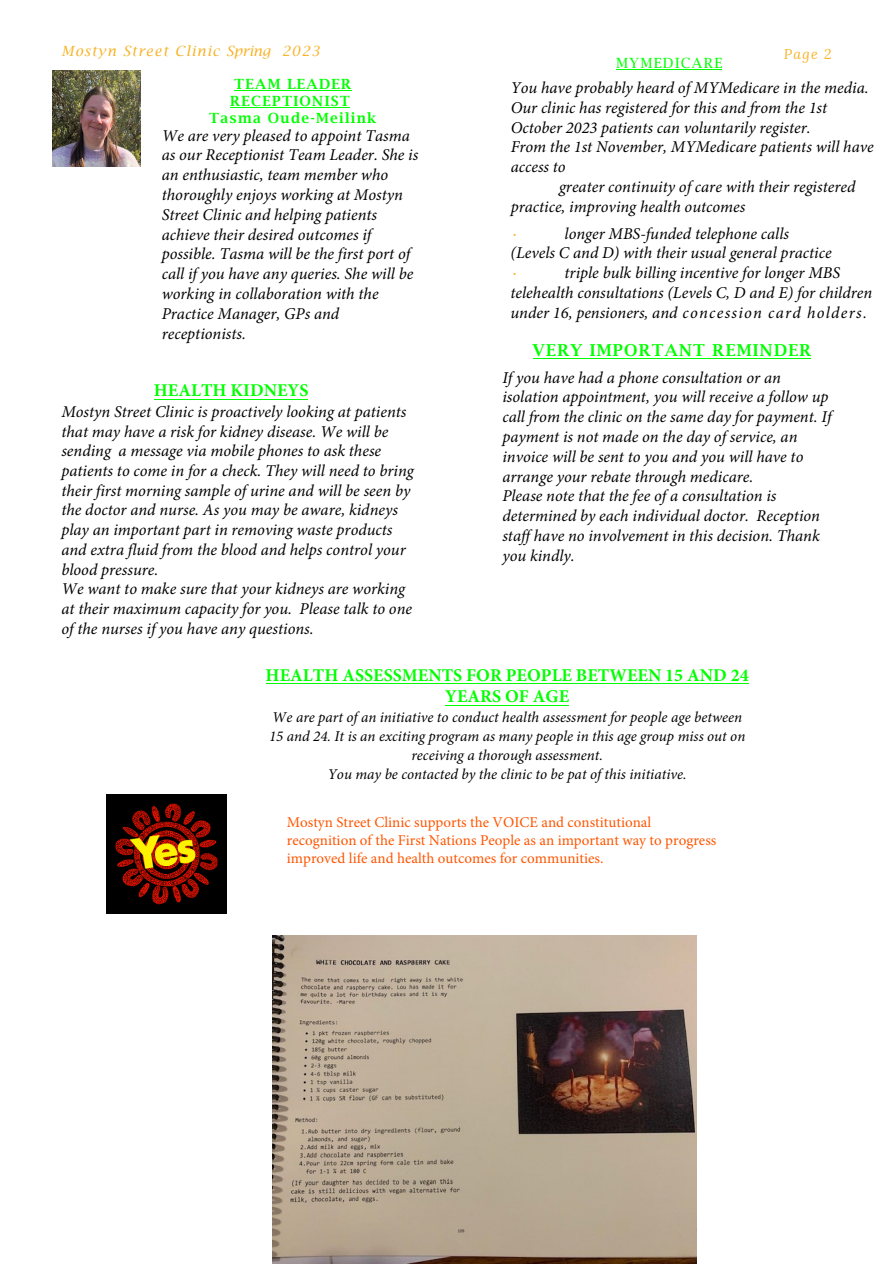
<style>
.page{position:relative;width:894px;height:1264px;background:#fff}
.page>*{position:absolute;margin:0;border:0;box-sizing:border-box;transform-origin:0 0}
.t1{font:700 18px/21.6px "Minion Pro";color:#0f0;text-align:center}
.t2{font:italic 16.5px/19.8px "Minion Pro";color:#000}
.t3{font:600 16.5px "Lucida Bright";letter-spacing:.07em;color:#0f0}
.t4{font:italic 15px/18.8px "Minion Pro";color:#000;text-align:center}
.t5{font:15px/18px "Minion Pro";color:#f50}
.t6{font:600 14.1px/17px "Lucida Bright";letter-spacing:.09em;color:#0f0;text-align:center}
.t7{font:italic 14.1px "Lucida Bright";letter-spacing:.09em;color:#f8b327}
.t8{font:14.1px "Lucida Bright";letter-spacing:.09em;color:#0f0}
.t9{font:italic 14.1px "Lora";color:#f8b327}
.t10{font:14.1px "Lucida Bright";color:#f8b327}
</style>
<div class="page">
<hr style="left:154px;top:398px;width:154px;height:1px;background:#0f0">
<hr style="left:533px;top:358px;width:277px;height:1px;background:#0f0">
<img style="left:272px;top:935px;width:424px;height:328px">
<hr style="left:445px;top:704px;width:123px;height:1px;background:#0f0">
<hr style="left:266px;top:683px;width:482px;height:1px;background:#0f0">
<img style="left:52px;top:70px;width:88px;height:97px">
<hr style="left:230px;top:107px;width:120px;height:1px;background:#0f0">
<hr style="left:234px;top:91px;width:117px;height:1px;background:#0f0">
<img style="left:107px;top:795px;width:119px;height:119px">
<hr style="left:616px;top:70px;width:106px;height:1px;background:#0f0">
<p class="t7" style="left:62px;top:43px;width:259px">Mostyn Street Clinic Spring 2023</p>
<p class="t9" style="left:783px;top:44px;width:49px">Page 2</p>
<p class="t8" style="left:616px;top:55px;width:108px">MYMEDICARE</p>
<p class="t6" style="left:209px;top:75px;width:169px">TEAM LEADER<br>RECEPTIONIST<br>Tasma Oude-Meilink</p>
<p class="t2" style="left:162px;top:125px;width:258px">We are very pleased to appoint Tasma as our Receptionist Team Leader. She is an enthusiastic, team member who thoroughly enjoys working at Mostyn Street Clinic and helping patients achieve their desired outcomes if possible. Tasma will be the first port of call if you have any queries. She will be working in collaboration with the Practice Manager, GPs and receptionists.</p>
<p class="t1" style="left:154px;top:379px;width:156px">HEALTH KIDNEYS</p>
<p class="t2" style="left:61px;top:401px;width:354px">Mostyn Street Clinic is proactively looking at patients that may have a risk for kidney disease. We will be sending a message via mobile phones to ask these patients to come in for a check. They will need to bring their first morning sample of urine and will be seen by the doctor and nurse. As you may be aware, kidneys play an important part in removing waste products and extra fluid from the blood and helps control your blood pressure.<br>We want to make sure that your kidneys are working at their maximum capacity for you. Please talk to one of the nurses if you have any questions.</p>
<p class="t2" style="left:510px;top:78px;width:364px">You have probably heard of MYMedicare in the media.<br>Our clinic has registered for this and from the 1st October 2023 patients can voluntarily register.<br>From the 1st November, MYMedicare patients will have access to</p>
<p class="t2" style="left:510px;top:177px;width:346px;text-indent:48px">greater continuity of care with their registered practice, improving health outcomes</p>
<p class="t10" style="left:510px;top:225px;width:10px">•</p>
<p class="t2" style="left:510px;top:223px;width:322px;text-indent:54px">longer MBS-funded telephone calls (Levels C and D) with their usual general practice</p>
<p class="t10" style="left:510px;top:265px;width:10px">•</p>
<p class="t2" style="left:510px;top:263px;width:363px;text-indent:54px">triple bulk billing incentive for longer MBS telehealth consultations (Levels C, D and E) for children under 16, pensioners, and concession card holders.</p>
<p class="t3" style="left:532px;top:341px;width:280px">VERY IMPORTANT REMINDER</p>
<p class="t2" style="left:502px;top:367px;width:330px">If you have had a phone consultation or an isolation appointment, you will receive a follow up call from the clinic on the same day for payment. If payment is not made on the day of service, an invoice will be sent to you and you will have to arrange your rebate through medicare.<br>Please note that the fee of a consultation is determined by each individual doctor. Reception staff have no involvement in this decision. Thank you kindly.</p>
<p class="t1" style="left:265px;top:664px;width:484px">HEALTH ASSESSMENTS FOR PEOPLE BETWEEN 15 AND 24<br>YEARS OF AGE</p>
<p class="t4" style="left:269px;top:708px;width:477px">We are part of an initiative to conduct health assessment for people age between 15 and 24. It is an exciting program as many people in this age group miss out on receiving a thorough assessment.<br>You may be contacted by the clinic to be pat of this initiative.</p>
<p class="t5" style="left:287px;top:813px;width:431px">Mostyn Street Clinic supports the VOICE and constitutional recognition of the First Nations People as an important way to progress improved life and health outcomes for communities.</p>
</div>
